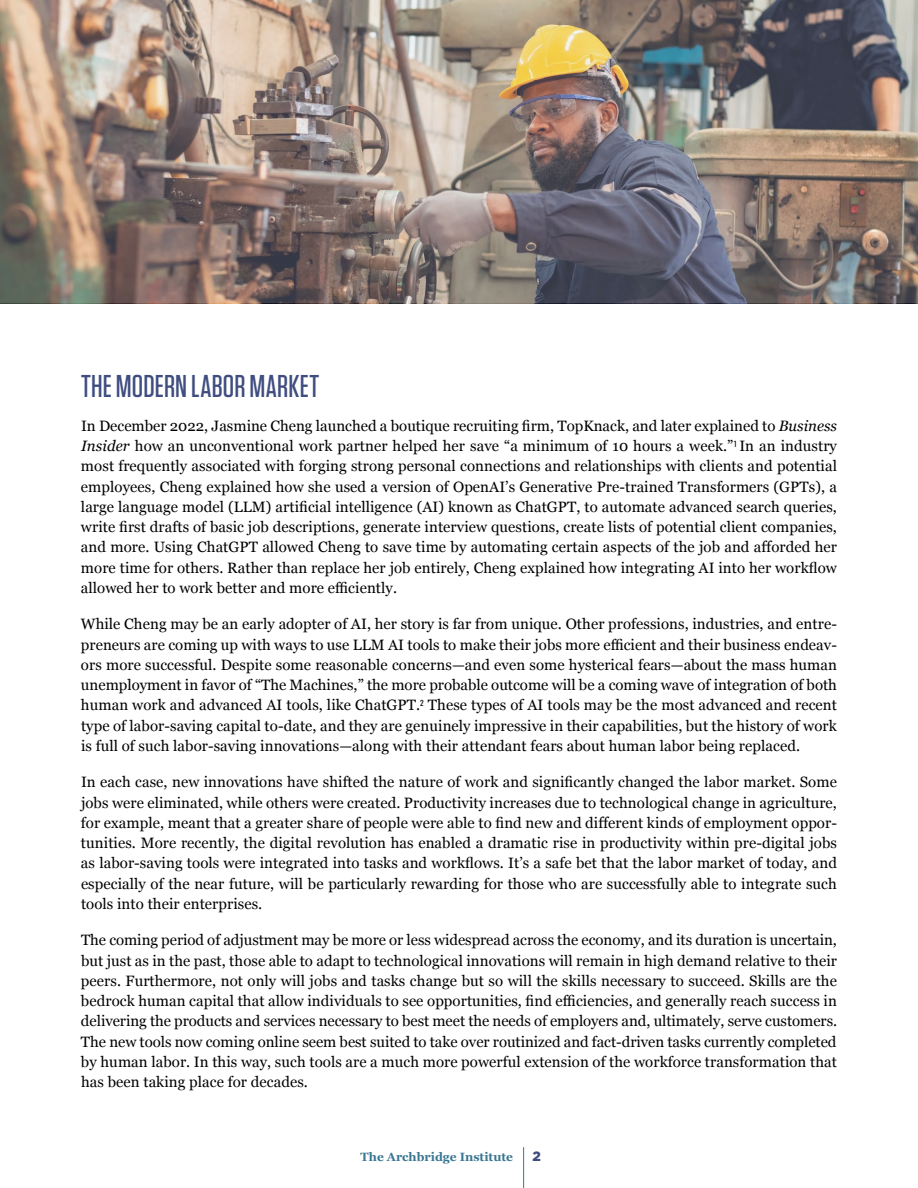
<style>
.page{position:relative;width:918px;height:1188px;background:#fff}
.page>*{position:absolute;margin:0;border:0;box-sizing:border-box;transform-origin:0 0}
.t1{font:500 31.5px "Tungsten";letter-spacing:.005em;color:#404d80}
.t2{font:15px/20.2px "Georgia";letter-spacing:.005em;color:#000;text-align:justify}
.t3{font:900 13.5px "Gotham";color:#404d80}
.t4{font:700 12px "Georgia";color:#397692}
.s1{font-style:italic}
</style>
<div class="page">
<hr style="left:523px;top:1147px;width:1px;height:41px;background:#397692">
<img style="left:0;top:0;width:918px;height:303px">
<h1 class="t1" style="left:81px;top:370px;width:240px">THE MODERN LABOR MARKET</h1>
<p class="t2" style="left:81px;top:415px;width:758px">In December 2022, Jasmine Cheng launched a boutique recruiting firm, TopKnack, and later explained to <span class="s1">Business Insider</span> how an unconventional work partner helped her save “a minimum of 10 hours a week.”<sup>1</sup> In an industry most frequently associated with forging strong personal connections and relationships with clients and potential employees, Cheng explained how she used a version of OpenAI’s Generative Pre-trained Transformers (GPTs), a large language model (LLM) artificial intelligence (AI) known as ChatGPT, to automate advanced search queries, write first drafts of basic job descriptions, generate interview questions, create lists of potential client companies, and more. Using ChatGPT allowed Cheng to save time by automating certain aspects of the job and afforded her more time for others. Rather than replace her job entirely, Cheng explained how integrating AI into her workflow allowed her to work better and more efficiently.</p>
<p class="t2" style="left:81px;top:613px;width:758px">While Cheng may be an early adopter of AI, her story is far from unique. Other professions, industries, and entre&shy;preneurs are coming up with ways to use LLM AI tools to make their jobs more efficient and their business endeav&shy;ors more successful. Despite some reasonable concerns—and even some hysterical fears—about the mass human unemployment in favor of “The Machines,” the more probable outcome will be a coming wave of integration of both human work and advanced AI tools, like ChatGPT.<sup>2</sup> These types of AI tools may be the most advanced and recent type of labor-saving capital to-date, and they are genuinely impressive in their capabilities, but the history of work is full of such labor-saving innovations—along with their attendant fears about human labor being replaced.</p>
<p class="t2" style="left:81px;top:771px;width:758px">In each case, new innovations have shifted the nature of work and significantly changed the labor market. Some jobs were eliminated, while others were created. Productivity increases due to technological change in agriculture, for example, meant that a greater share of people were able to find new and different kinds of employment oppor&shy;tunities. More recently, the digital revolution has enabled a dramatic rise in productivity within pre-digital jobs as labor-saving tools were integrated into tasks and workflows. It’s a safe bet that the labor market of today, and especially of the near future, will be particularly rewarding for those who are successfully able to integrate such tools into their enterprises.</p>
<p class="t2" style="left:81px;top:929px;width:758px">The coming period of adjustment may be more or less widespread across the economy, and its duration is uncertain, but just as in the past, those able to adapt to technological innovations will remain in high demand relative to their peers. Furthermore, not only will jobs and tasks change but so will the skills necessary to succeed. Skills are the bedrock human capital that allow individuals to see opportunities, find efficiencies, and generally reach success in delivering the products and services necessary to best meet the needs of employers and, ultimately, serve customers.<br>The new tools now coming online seem best suited to take over routinized and fact-driven tasks currently completed by human labor. In this way, such tools are a much more powerful extension of the workforce transformation that has been taking place for decades.</p>
<p class="t4" style="left:361px;top:1148px;width:154px">The Archbridge Institute</p>
<p class="t3" style="left:533px;top:1147px;width:10px">2</p>
</div>
